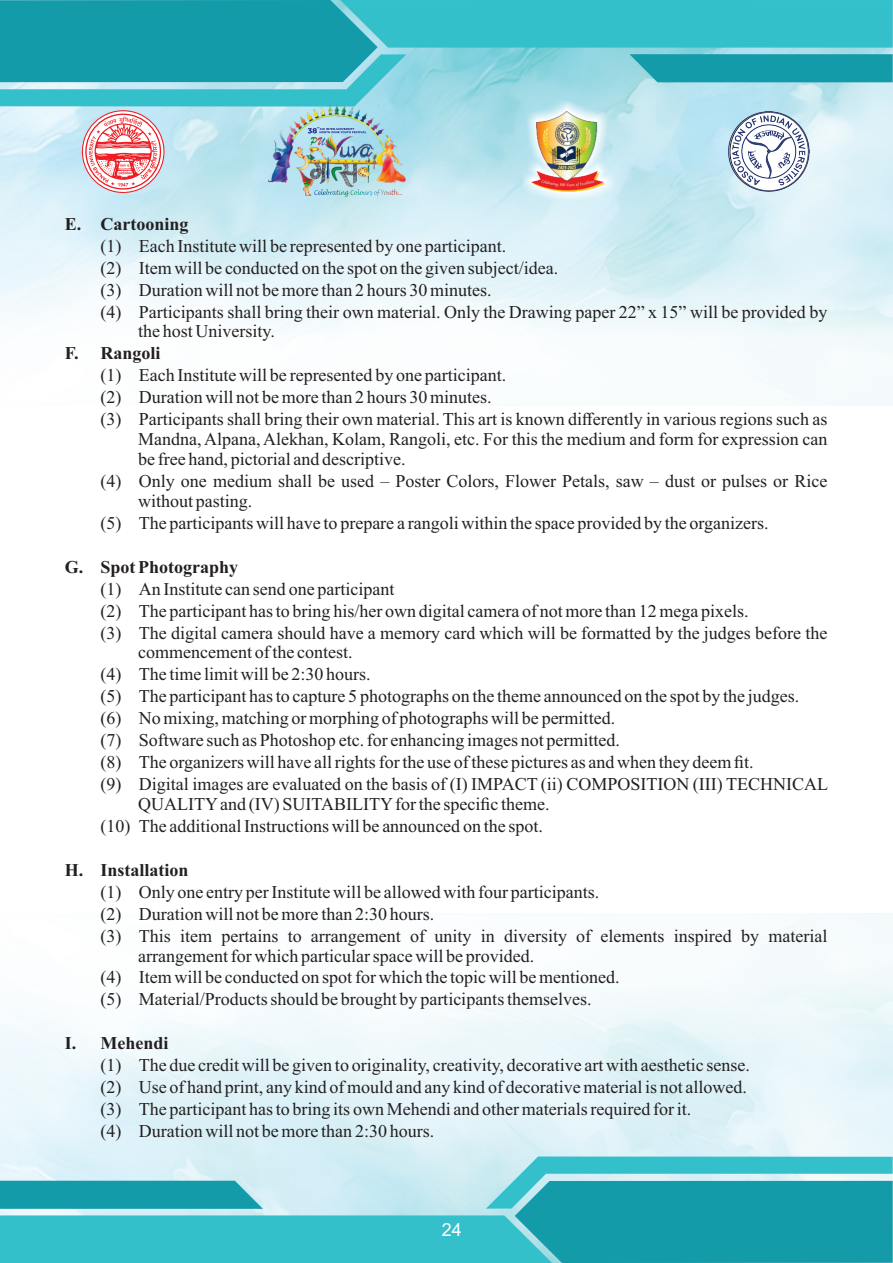
<style>
.page{position:relative;width:893px;height:1263px;background:#fff}
.page>*{position:absolute;margin:0;border:0;box-sizing:border-box;transform-origin:0 0}
.t1{font:18px/21.9px "Times New Roman";color:#231f20}
.t2{font:700 18px "Times New Roman";color:#231f20}
.t3{font:18px "Arial";color:#fff}
</style>
<div class="page">
<img style="left:0;top:107px;width:893px;height:298px">
<svg style="left:0;top:0;width:893px;height:107px;background:#47b9c5"></svg>
<svg style="left:0;top:1156px;width:893px;height:107px;background:#54bec9"></svg>
<svg style="left:83px;top:111px;width:80px;height:81px"></svg>
<div style="left:85px;top:114px;width:76px;height:76px;border:1px solid #ee1d23;border-radius:50%"></div>
<svg style="left:89px;top:117px;width:68px;height:69px"></svg>
<img style="left:729px;top:111px;width:80px;height:81px">
<svg style="left:521px;top:101px;width:94px;height:101px;background:#c5e7f0"></svg>
<img style="left:532px;top:112px;width:72px;height:79px">
<img style="left:268px;top:106px;width:137px;height:89px">
<svg style="left:308px;top:127px;width:58px;height:19px"></svg>
<p class="t2" style="left:65px;top:218px;width:125px">E. Cartooning</p>
<p class="t1" style="left:100px;top:236px;width:728px">(1) Each Institute will be represented by one participant.<br>(2) Item will be conducted on the spot on the given subject/idea.<br>(3) Duration will not be more than 2 hours 30 minutes.<br>(4) Participants shall bring their own material. Only the Drawing paper 22” x 15” will be provided by</p>
<p class="t1" style="left:138px;top:322px;width:138px">the host University.</p>
<p class="t2" style="left:65px;top:347px;width:97px">F. Rangoli</p>
<p class="t1" style="left:100px;top:366px;width:728px">(1) Each Institute will be represented by one participant.<br>(2) Duration will not be more than 2 hours 30 minutes.<br>(3) Participants shall bring their own material. This art is known differently in various regions such as</p>
<p class="t1" style="left:138px;top:431px;width:691px;line-height:20px">Mandna, Alpana, Alekhan, Kolam, Rangoli, etc. For this the medium and form for expression can be free hand, pictorial and descriptive.</p>
<p class="t1" style="left:138px;top:473px;width:691px;line-height:20px;text-indent:-38px">(4) Only one medium shall be used – Poster Colors, Flower Petals, saw – dust or pulses or Rice without pasting.</p>
<p class="t1" style="left:100px;top:514px;width:670px">(5) The participants will have to prepare a rangoli within the space provided by the organizers.</p>
<p class="t2" style="left:65px;top:560px;width:175px">G. Spot Photography</p>
<p class="t1" style="left:100px;top:579px;width:728px">(1) An Institute can send one participant<br>(2) The participant has to bring his/her own digital camera of not more than 12 mega pixels.<br>(3) The digital camera should have a memory card which will be formatted by the judges before the</p>
<p class="t1" style="left:100px;top:643px;width:729px;text-indent:38px">commencement of the contest.<br>(4) The time limit will be 2:30 hours.<br>(5) The participant has to capture 5 photographs on the theme announced on the spot by the judges.<br>(6) No mixing, matching or morphing of photographs will be permitted.<br>(7) Software such as Photoshop etc. for enhancing images not permitted.<br>(8) The organizers will have all rights for the use of these pictures as and when they deem fit.<br>(9) Digital images are evaluated on the basis of (I) IMPACT (ii) COMPOSITION (III) TECHNICAL</p>
<p class="t1" style="left:100px;top:795px;width:451px;text-indent:38px">QUALITYand (IV) SUITABILITYfor the specific theme. (10) The additional Instructions will be announced on the spot.</p>
<p class="t2" style="left:65px;top:863px;width:125px">H. Installation</p>
<p class="t1" style="left:100px;top:882px;width:728px">(1) Only one entry per Institute will be allowed with four participants.<br>(2) Duration will not be more than 2:30 hours.<br>(3) This item pertains to arrangement of unity in diversity of elements inspired by material</p>
<p class="t1" style="left:100px;top:946px;width:521px;text-indent:38px">arrangement for which particular space will be provided.<br>(4) Item will be conducted on spot for which the topic will be mentioned. (5) Material/Products should be brought by participants themselves.</p>
<p class="t2" style="left:65px;top:1037px;width:105px">I. Mehendi</p>
<p class="t1" style="left:100px;top:1056px;width:651px">(1) The due credit will be given to originality, creativity, decorative art with aesthetic sense. (2) Use of hand print, any kind of mould and any kind of decorative material is not allowed. (3) The participant has to bring its own Mehendi and other materials required for it.<br>(4) Duration will not be more than 2:30 hours.</p>
<p class="t3" style="left:442px;top:1223px;width:22px">24</p>
</div>
